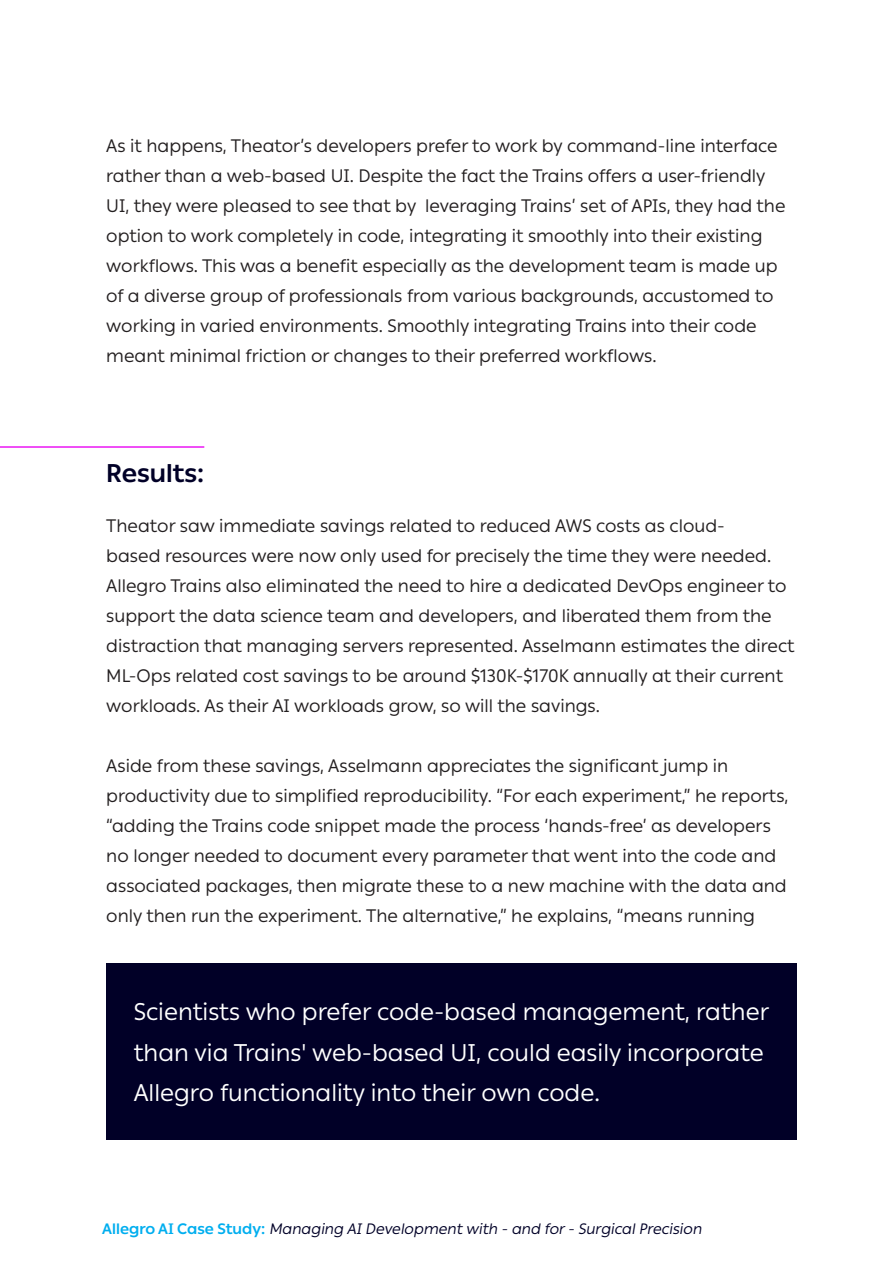
<style>
.page{position:relative;width:893px;height:1263px;background:#fff}
.page>*{position:absolute;margin:0;border:0;box-sizing:border-box;transform-origin:0 0}
.t1{font:700 25.5px "Ping L";color:#010027}
.Text{font:24px/40.5px "Ping L";color:#fff}
.Text-2{font:18px/30px "Ping L";color:#231f20}
.t2{font:italic 15px "Ping L";color:#010027}
.s1{font-weight:700;font-style:normal;color:#00aeef}
</style>
<div class="page">
<hr style="left:0;top:446px;width:204px;height:2px;background:#ea16f4">
<div style="left:107px;top:963px;width:690px;height:177px;background:#010027"></div>
<p class="Text-2" style="left:106px;top:130px;width:681px">As it happens, Theator’s developers prefer to work by command-line interface rather than a web-based UI. Despite the fact the Trains offers a user-friendly UI, they were pleased to see that by leveraging Trains’ set of APIs, they had the option to work completely in code, integrating it smoothly into their existing workflows. This was a benefit especially as the development team is made up of a diverse group of professionals from various backgrounds, accustomed to working in varied environments. Smoothly integrating Trains into their code meant minimal friction or changes to their preferred workflows.</p>
<p class="t1" style="left:106px;top:453px;width:99px">Results:</p>
<p class="Text-2" style="left:106px;top:510px;width:690px">Theator saw immediate savings related to reduced AWS costs as cloud-<br>based resources were now only used for precisely the time they were needed.<br>Allegro Trains also eliminated the need to hire a dedicated DevOps engineer to support the data science team and developers, and liberated them from the distraction that managing servers represented. Asselmann estimates the direct ML-Ops related cost savings to be around $130K-$170K annually at their current workloads. As their AI workloads grow, so will the savings.</p>
<p class="Text-2" style="left:106px;top:750px;width:684px">Aside from these savings, Asselmann appreciates the significant jump in productivity due to simplified reproducibility. “For each experiment,” he reports, “adding the Trains code snippet made the process ‘hands-free’ as developers no longer needed to document every parameter that went into the code and associated packages, then migrate these to a new machine with the data and only then run the experiment. The alternative,” he explains, “means running</p>
<p class="Text" style="left:134px;top:991px;width:637px">Scientists who prefer code-based management, rather than via Trains' web-based UI, could easily incorporate<br>Allegro functionality into their own code.</p>
<p class="t2" style="left:102px;top:1217px;width:604px"><span class="s1">A l l e g ro AI Ca s e Stu d y:</span> Managing AIDevelopmentwith - and for- SurgicalPrecision</p>
</div>
